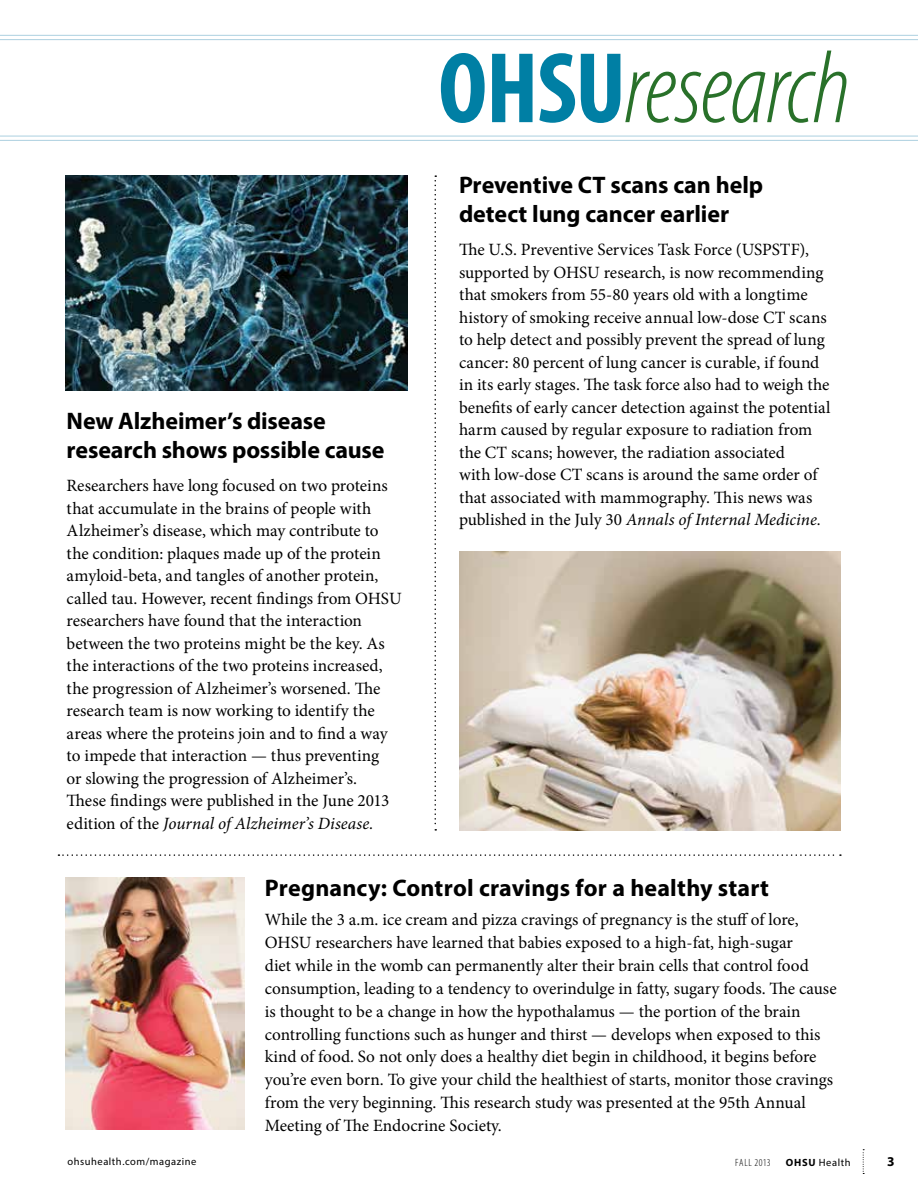
<style>
.page{position:relative;width:918px;height:1188px;background:#fff}
.page>*{position:absolute;margin:0;border:0;box-sizing:border-box;transform-origin:0 0}
.t1{font:italic 300 condensed 103.5px "Myriad Pro";letter-spacing:-.02em;color:#29712a}
.t2{font:700 24px/28.5px "Myriad Pro";letter-spacing:-.005em;color:#000}
.t3{font:17.25px/22.5px "Minion Pro";color:#000}
.t4{font:700 13.5px "Myriad Pro";color:#000}
.t5{font:10.5px "Myriad Pro";letter-spacing:.05em;color:#000}
.t6{font:300 condensed 10.5px "Myriad Pro";letter-spacing:.05em;color:#000}
.s1{font-style:italic}
.s2{font-weight:700;font-style:normal;font-size:101.4px;color:#007fa4}
.s3{font-weight:700}
</style>
<div class="page">
<svg style="left:863px;top:1149px;width:1px;height:25px"></svg>
<svg style="left:434px;top:175px;width:2px;height:656px"></svg>
<svg style="left:58px;top:854px;width:783px;height:2px"></svg>
<hr style="left:0;top:39px;width:918px;height:1px;background:#acd0e0">
<hr style="left:0;top:35px;width:918px;height:1px;background:#acd0e0">
<hr style="left:0;top:140px;width:918px;height:1px;background:#acd0e0">
<hr style="left:0;top:136px;width:918px;height:1px;background:#acd0e0">
<img style="left:66px;top:175px;width:341px;height:216px">
<img style="left:66px;top:878px;width:179px;height:252px">
<img style="left:459px;top:552px;width:382px;height:279px">
<h2 class="t2" style="left:67px;top:406px;width:319px">New Alzheimer’s disease research shows possible cause</h2>
<p class="t3" style="left:67px;top:475px;width:337px">Researchers have long focused on two proteins that accumulate in the brains of people with Alzheimer’s disease, which may contribute to the condition: plaques made up of the protein amyloid-beta, and tangles of another protein, called tau. However, recent findings from OHSU researchers have found that the interaction between the two proteins might be the key. As the interactions of the two proteins increased, the progression of Alzheimer’s worsened. The research team is now working to identify the areas where the proteins join and to find a way to impede that interaction — thus preventing<br>or slowing the progression of Alzheimer’s.<br>These findings were published in the June 2013 edition of the <span class="s1">Journal of Alzheimer’s Disease.</span></p>
<h1 class="t1" style="left:438px;top:27px;width:414px"><span class="s2">OHSU</span>research</h1>
<h2 class="t2" style="left:459px;top:170px;width:306px">Preventive CT scans can help detect lung cancer earlier</h2>
<p class="t3" style="left:459px;top:239px;width:373px">The U.S. Preventive Services Task Force (USPSTF), supported by OHSU research, is now recommending that smokers from 55-80 years old with a longtime history of smoking receive annual low-dose CT scans to help detect and possibly prevent the spread of lung cancer: 80 percent of lung cancer is curable, if found in its early stages. The task force also had to weigh the benefits of early cancer detection against the potential harm caused by regular exposure to radiation from the CT scans; however, the radiation associated<br>with low-dose CT scans is around the same order of that associated with mammography. This news was published in the July 30 <span class="s1">Annals of Internal Medicine.</span></p>
<h2 class="t2" style="left:265px;top:873px;width:506px">Pregnancy: Control cravings for a healthy start</h2>
<p class="t3" style="left:265px;top:908px;width:573px">While the 3 a.m. ice cream and pizza cravings of pregnancy is the stuff of lore, OHSU researchers have learned that babies exposed to a high-fat, high-sugar<br>diet while in the womb can permanently alter their brain cells that control food consumption, leading to a tendency to overindulge in fatty, sugary foods. The cause is thought to be a change in how the hypothalamus — the portion of the brain controlling functions such as hunger and thirst — develops when exposed to this kind of food. So not only does a healthy diet begin in childhood, it begins before you’re even born. To give your child the healthiest of starts, monitor those cravings from the very beginning. This research study was presented at the 95th Annual Meeting of The Endocrine Society.</p>
<p class="t5" style="left:68px;top:1155px;width:131px">ohsuhealth.com/magazine</p>
<p class="t6" style="left:735px;top:1157px;width:37px">FALL 2013</p>
<p class="t5" style="left:786px;top:1156px;width:66px"><span class="s3">OHSU</span> Health</p>
<p class="t4" style="left:887px;top:1153px;width:9px">3</p>
</div>
